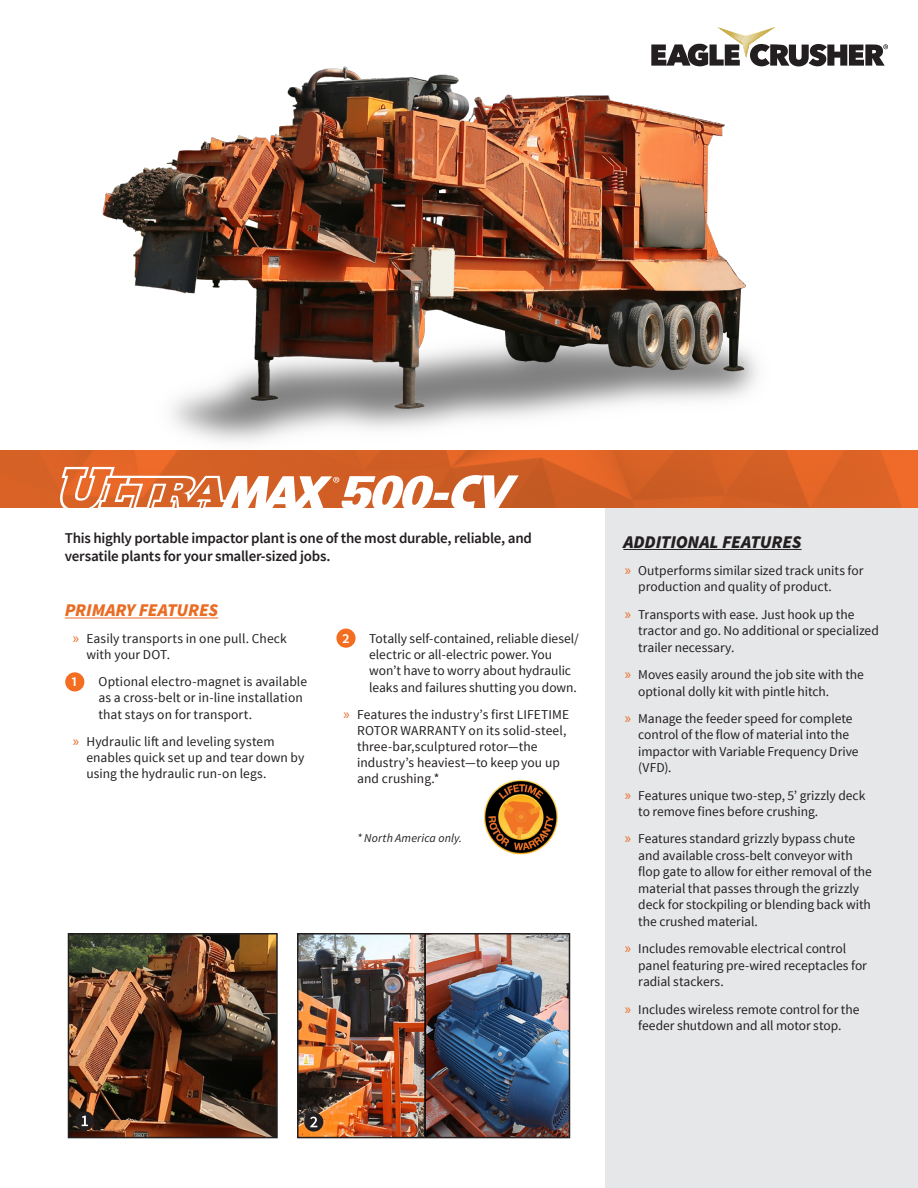
<style>
.page{position:relative;width:918px;height:1188px;background:#fff}
.page>*{position:absolute;margin:0;border:0;box-sizing:border-box;transform-origin:0 0}
.t1{font:italic 900 18px "Source Sans Pro";letter-spacing:-.01em;color:#231f20}
.t2{font:italic 900 18px "Source Sans Pro";letter-spacing:-.005em;color:#e96c24}
.t3{font:600 15px/18px "Source Sans Pro";letter-spacing:-.015em;color:#231f20}
.t4{font:13.5px/16.5px "Source Sans Pro";color:#231f20}
.t5{font:italic 12px "Source Sans Pro";letter-spacing:.01em;color:#231f20}
.s1{font-family:"Myriad Pro";font-size:15px;color:#e96c24}
</style>
<div class="page">
<div style="left:336px;top:629px;width:20px;height:19px;background:#f36e21;border-radius:50%"></div>
<div style="left:606px;top:488px;width:312px;height:700px;background:#e6e7e9"></div>
<img style="left:102px;top:66px;width:718px;height:376px">
<div style="left:65px;top:672px;width:19px;height:20px;background:#f36e21;border-radius:50%"></div>
<hr style="left:65px;top:618px;width:153px;height:1px;background:#e96c24">
<img style="left:0;top:450px;width:918px;height:58px">
<svg style="left:60px;top:467px;width:459px;height:41px"></svg>
<hr style="left:623px;top:549px;width:179px;height:1px;background:#231f20">
<img style="left:483px;top:779px;width:75px;height:76px">
<svg style="left:651px;top:27px;width:237px;height:39px"></svg>
<img style="left:71px;top:936px;width:204px;height:199px">
<div style="left:68px;top:933px;width:210px;height:205px;border:2px solid #231f20"></div>
<img style="left:300px;top:936px;width:267px;height:199px">
<div style="left:297px;top:933px;width:273px;height:205px;border:2px solid #231f20"></div>
<div style="left:75px;top:1111px;width:19px;height:19px;background:#231f20;border-radius:50%"></div>
<svg style="left:82px;top:1116px;width:6px;height:10px"></svg>
<div style="left:304px;top:1112px;width:19px;height:20px;background:#231f20;border-radius:50%"></div>
<svg style="left:310px;top:1117px;width:7px;height:10px"></svg>
<p class="t3" style="left:65px;top:529px;width:469px">This highly portable impactor plant is one of the most durable, reliable, and versatile plants for your smaller-sized jobs.</p>
<p class="t2" style="left:65px;top:599px;width:155px">PRIMARY FEATURES</p>
<p class="t4" style="left:86px;top:631px;width:202px;text-indent:-14px"><span class="s1">»</span> Easily transports in one pull. Check with your DOT.</p>
<p class="t4" style="left:99px;top:674px;width:210px">Optional electro-magnet is available as a cross-belt or in-line installation that stays on for transport.</p>
<p class="t4" style="left:86px;top:733px;width:220px;text-indent:-14px"><span class="s1">»</span> Hydraulic lift and leveling system enables quick set up and tear down by using the hydraulic run-on legs.</p>
<p class="t4" style="left:369px;top:631px;width:211px">Totally self-contained, reliable diesel/ electric or all-electric power. You won’t have to worry about hydraulic leaks and failures shutting you down.</p>
<p class="t4" style="left:357px;top:706px;width:214px;text-indent:-14px"><span class="s1">»</span> Features the industry’s first LIFETIME<br>ROTOR WARRANTY on its solid-steel, three-bar,sculptured rotor—the industry’s heaviest—to keep you up and crushing.*</p>
<p class="t5" style="left:357px;top:831px;width:106px">* North America only.</p>
<p class="t1" style="left:623px;top:530px;width:180px">ADDITIONAL FEATURES</p>
<p class="t4" style="left:638px;top:562px;width:227px;text-indent:-14px"><span class="s1">»</span> Outperforms similar sized track units for production and quality of product.</p>
<p class="t4" style="left:638px;top:606px;width:242px;text-indent:-14px"><span class="s1">»</span> Transports with ease. Just hook up the tractor and go. No additional or specialized trailer necessary.</p>
<p class="t4" style="left:638px;top:667px;width:227px;text-indent:-14px"><span class="s1">»</span> Moves easily around the job site with the optional dolly kit with pintle hitch.</p>
<p class="t4" style="left:638px;top:710px;width:222px;text-indent:-14px"><span class="s1">»</span> Manage the feeder speed for complete control of the flow of material into the impactor with Variable Frequency Drive (VFD).</p>
<p class="t4" style="left:638px;top:787px;width:229px;text-indent:-14px"><span class="s1">»</span> Features unique two-step, 5’ grizzly deck to remove fines before crushing.</p>
<p class="t4" style="left:638px;top:831px;width:235px;text-indent:-14px"><span class="s1">»</span> Features standard grizzly bypass chute and available cross-belt conveyor with flop gate to allow for either removal of the material that passes through the grizzly deck for stockpiling or blending back with the crushed material.</p>
<p class="t4" style="left:638px;top:941px;width:230px;text-indent:-14px"><span class="s1">»</span> Includes removable electrical control panel featuring pre-wired receptacles for radial stackers.</p>
<p class="t4" style="left:625px;top:1001px;width:236px;text-align:center"><span class="s1">»</span> Includes wireless remote control for the feeder shutdown and all motor stop.</p>
</div>
